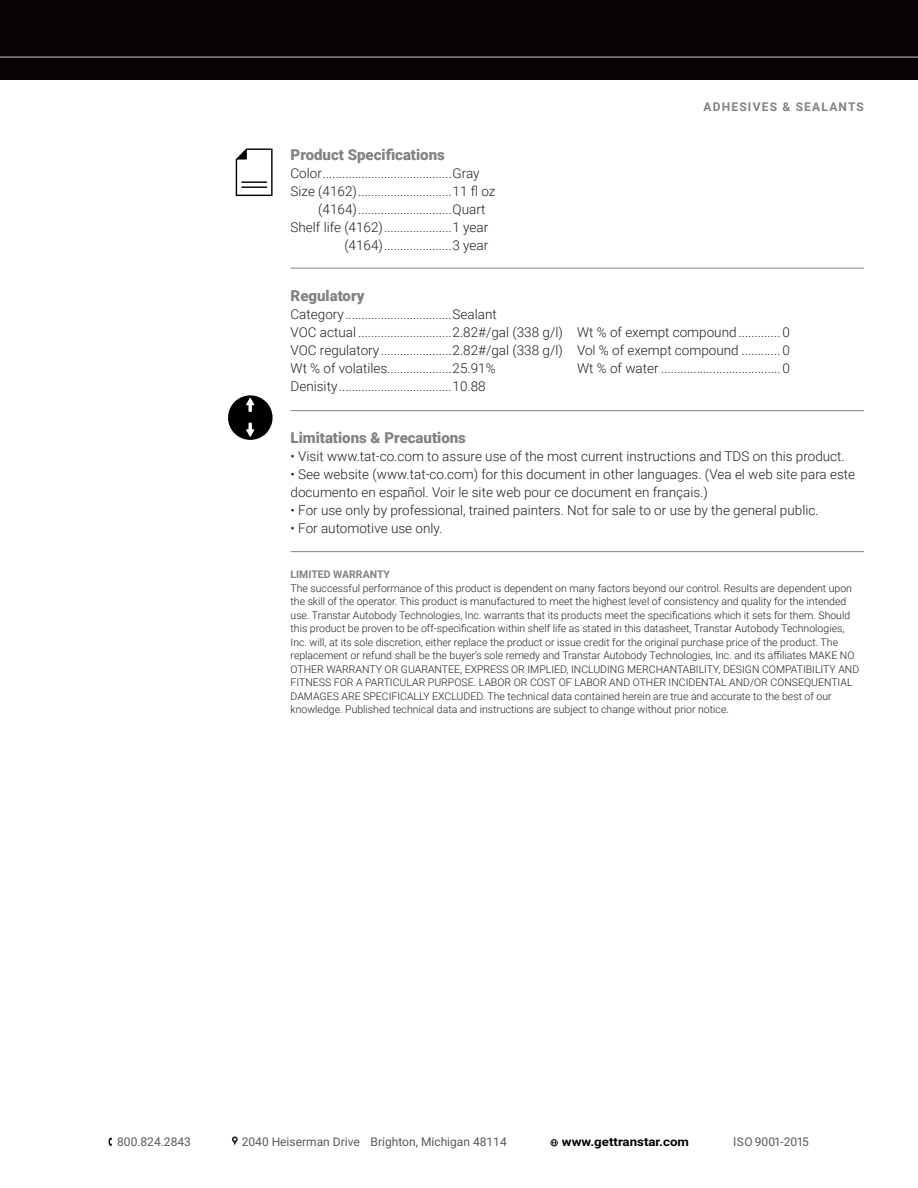
<style>
.page{position:relative;width:918px;height:1188px;background:#fff}
.page>*{position:absolute;margin:0;border:0;box-sizing:border-box;transform-origin:0 0}
.RuleLine_SpecCoating{font:900 15px "Roboto";color:#808285}
.RuleLine_SpecCoating-2{font:300 13.5px/18px "Roboto";color:#231f20}
.t1{font:12px "Roboto";color:#58595b}
.t2{font:700 12px "Roboto";color:#000;scale:1.11 1}
.t3{font:700 12px "Roboto";letter-spacing:.1em;color:#808285}
.t4{font:300 10.5px/13.5px "Roboto";color:#231f20}
.t5{font:700 10.5px "Roboto";color:#808285}
.s1{color:#fff}
</style>
<div class="page">
<div style="left:0;top:0;width:918px;height:79px;background:#080302"></div>
<hr style="left:0;top:233px;width:1px;height:134px;background:#f7f7f8">
<svg style="left:550px;top:1139px;width:8px;height:7px"></svg>
<svg style="left:109px;top:1138px;width:3px;height:8px"></svg>
<svg style="left:232px;top:1136px;width:6px;height:10px"></svg>
<svg style="left:0;top:57px;width:918px;height:1px"></svg>
<svg style="left:228px;top:395px;width:45px;height:45px"></svg>
<svg style="left:236px;top:149px;width:37px;height:47px"></svg>
<hr style="left:241px;top:186px;width:26px;height:2px;background:#000">
<hr style="left:241px;top:181px;width:26px;height:2px;background:#000">
<hr style="left:291px;top:268px;width:573px;height:1px;background:#808285">
<hr style="left:291px;top:410px;width:573px;height:1px;background:#808285">
<hr style="left:291px;top:551px;width:573px;height:1px;background:#808285">
<p class="t3" style="left:704px;top:98px;width:162px">ADHESIVES &amp; SEALANTS</p>
<p class="RuleLine_SpecCoating" style="left:291px;top:144px;width:156px">Product Specifications</p>
<p class="RuleLine_SpecCoating-2" style="left:291px;top:163px;width:206px">Color........................................Gray Size (4162).............................11 fl oz <span class="s1">Size</span> (4164).............................Quart Shelf life (4162).....................1 year <span class="s1">Shelf life</span> (4164).....................3 year</p>
<p class="RuleLine_SpecCoating" style="left:291px;top:285px;width:76px">Regulatory</p>
<p class="RuleLine_SpecCoating-2" style="left:291px;top:304px;width:501px">Category.................................Sealant<br>VOC actual .............................2.82#/gal (338 g/l) Wt % of exempt compound ............. 0<br>VOC regulatory......................2.82#/gal (338 g/l) Vol % of exempt compound ............ 0<br>Wt % of volatiles....................25.91%</p>
<p class="RuleLine_SpecCoating-2" style="left:577px;top:358px;width:214px">Wt % of water ..................................... 0</p>
<p class="RuleLine_SpecCoating-2" style="left:291px;top:376px;width:197px">Denisity...................................10.88</p>
<p class="RuleLine_SpecCoating" style="left:291px;top:427px;width:177px">Limitations &amp; Precautions</p>
<p class="RuleLine_SpecCoating-2" style="left:291px;top:447px;width:556px">• Visit www.tat-co.com to assure use of the most current instructions and TDS on this product.</p>
<p class="RuleLine_SpecCoating-2" style="left:291px;top:465px;width:566px">• See website (www.tat-co.com) for this document in other languages. (Vea el web site para este documento en español. Voir le site web pour ce document en français.)</p>
<p class="RuleLine_SpecCoating-2" style="left:291px;top:501px;width:530px">• For use only by professional, trained painters. Not for sale to or use by the general public.</p>
<p class="RuleLine_SpecCoating-2" style="left:291px;top:519px;width:153px">• For automotive use only.</p>
<p class="t5" style="left:291px;top:567px;width:101px">LIMITED WARRANTY</p>
<p class="t4" style="left:291px;top:581px;width:570px">The successful performance of this product is dependent on many factors beyond our control. Results are dependent upon the skill of the operator. This product is manufactured to meet the highest level of consistency and quality for the intended use. Transtar Autobody Technologies, Inc. warrants that its products meet the specifications which it sets for them. Should this product be proven to be off-specification within shelf life as stated in this datasheet, Transtar Autobody Technologies, Inc. will, at its sole discretion, either replace the product or issue credit for the original purchase price of the product. The replacement or refund shall be the buyer’s sole remedy and Transtar Autobody Technologies, Inc. and its affiliates MAKE NO OTHER WARRANTY OR GUARANTEE, EXPRESS OR IMPLIED, INCLUDING MERCHANTABILITY, DESIGN COMPATIBILITY AND FITNESS FOR A PARTICULAR PURPOSE. LABOR OR COST OF LABOR AND OTHER INCIDENTAL AND/OR CONSEQUENTIAL DAMAGES ARE SPECIFICALLY EXCLUDED. The technical data contained herein are true and accurate to the best of our knowledge. Published technical data and instructions are subject to change without prior notice.</p>
<p class="t1" style="left:117px;top:1133px;width:75px">800.824.2843</p>
<p class="t1" style="left:242px;top:1133px;width:266px">2040 Heiserman Drive Brighton, Michigan 48114</p>
<p class="t2" style="left:562px;top:1133px;width:116px">www.gettranstar.com</p>
<p class="t1" style="left:733px;top:1133px;width:77px">ISO 9001-2015</p>
</div>
